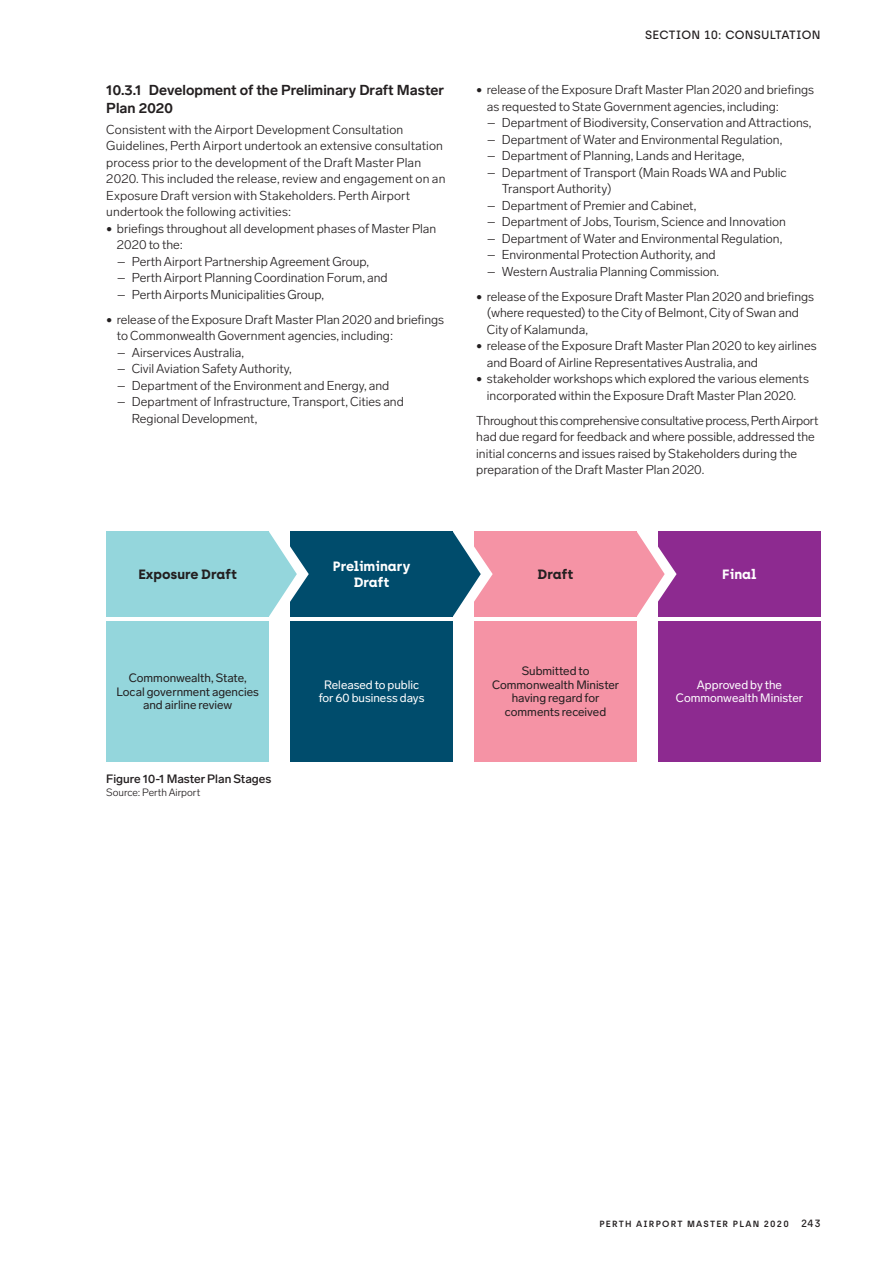
<style>
.page{position:relative;width:893px;height:1263px;background:#fff}
.page>*{position:absolute;margin:0;border:0;box-sizing:border-box;transform-origin:0 0}
.t1{font:700 14.25px/18px "Lab Grotesque";color:#231f20}
.t2{font:700 13.5px/16.2px "Archia";color:#fff;text-align:center}
.t3{font:700 13.5px "Archia";color:#231f20}
.t4{font:300 12.75px/16.5px "Lab Grotesque";color:#231f20}
.t5{font:12px/13.5px "Lab Grotesque";color:#231f20;text-align:center}
.t6{font:12px/13.5px "Lab Grotesque";color:#fff;text-align:center}
.t7{font:500 12px "Lab Grotesque";color:#231f20}
.t8{font:500 12px "Archia";letter-spacing:.02em;color:#231f20}
.t9{font:300 10.5px "Lab Grotesque";color:#231f20}
.t10{font:600 9px "Archia";letter-spacing:.13em;color:#231f20}
.s1{font-weight:500;font-size:10.5px}
</style>
<div class="page">
<div style="left:658px;top:531px;width:163px;height:86px;background:#8d2a90"></div>
<svg style="left:637px;top:532px;width:40px;height:84px"></svg>
<div style="left:474px;top:531px;width:163px;height:86px;background:#f593a5"></div>
<svg style="left:453px;top:532px;width:40px;height:84px"></svg>
<div style="left:290px;top:531px;width:163px;height:86px;background:#004c6c"></div>
<div style="left:107px;top:621px;width:162px;height:140px;background:#94d6dc"></div>
<div style="left:290px;top:621px;width:163px;height:140px;background:#004c6c"></div>
<div style="left:474px;top:621px;width:163px;height:140px;background:#f593a5"></div>
<div style="left:658px;top:621px;width:163px;height:140px;background:#8d2a90"></div>
<svg style="left:269px;top:532px;width:40px;height:84px"></svg>
<div style="left:107px;top:531px;width:162px;height:86px;background:#94d6dc"></div>
<p class="t1" style="left:106px;top:81px;width:339px">10.3.1 Development of the Preliminary Draft Master<br>Plan 2020</p>
<p class="t4" style="left:106px;top:121px;width:341px">Consistent with the Airport Development Consultation Guidelines, Perth Airport undertook an extensive consultation process prior to the development of the Draft Master Plan 2020. This included the release, review and engagement on an Exposure Draft version with Stakeholders. Perth Airport undertook the following activities:</p>
<p class="t4" style="left:117px;top:220px;width:321px;text-indent:-11px">• briefings throughout all development phases of Master Plan<br>2020 to the:</p>
<p class="t4" style="left:117px;top:253px;width:254px">– Perth Airport Partnership Agreement Group,</p>
<p class="t4" style="left:117px;top:270px;width:272px">– Perth Airport Planning Coordination Forum, and</p>
<p class="t4" style="left:117px;top:286px;width:209px">– Perth Airports Municipalities Group,</p>
<p class="t4" style="left:117px;top:311px;width:329px;text-indent:-11px">• release of the Exposure Draft Master Plan 2020 and briefings to Commonwealth Government agencies, including:</p>
<p class="t4" style="left:117px;top:344px;width:129px">– Airservices Australia,</p>
<p class="t4" style="left:117px;top:361px;width:176px">– Civil Aviation Safety Authority,</p>
<p class="t4" style="left:117px;top:377px;width:274px">– Department of the Environment and Energy, and</p>
<p class="t4" style="left:132px;top:394px;width:274px;text-indent:-15px">– Department of Infrastructure, Transport, Cities and<br>Regional Development,</p>
<p class="t8" style="left:645px;top:27px;width:33px">SECTION</p>
<p class="t8" style="left:704px;top:27px;width:31px">10: CONS</p>
<p class="t8" style="left:761px;top:27px;width:17px">ULTATION</p>
<p class="t4" style="left:487px;top:82px;width:329px;text-indent:-11px">• release of the Exposure Draft Master Plan 2020 and briefings as requested to State Government agencies, including:</p>
<p class="t4" style="left:487px;top:115px;width:326px">– Department of Biodiversity, Conservation and Attractions,</p>
<p class="t4" style="left:487px;top:131px;width:297px">– Department of Water and Environmental Regulation,</p>
<p class="t4" style="left:487px;top:148px;width:259px">– Department of Planning, Lands and Heritage,</p>
<p class="t4" style="left:502px;top:164px;width:286px;text-indent:-15px">– Department of Transport (Main Roads WA and Public<br>Transport Authority)</p>
<p class="t4" style="left:487px;top:197px;width:211px">– Department of Premier and Cabinet,</p>
<p class="t4" style="left:487px;top:214px;width:301px">– Department of Jobs, Tourism, Science and Innovation</p>
<p class="t4" style="left:487px;top:230px;width:297px">– Department of Water and Environmental Regulation,</p>
<p class="t4" style="left:487px;top:247px;width:230px">– Environmental Protection Authority, and</p>
<p class="t4" style="left:487px;top:263px;width:234px">– Western Australia Planning Commission.</p>
<p class="t4" style="left:487px;top:288px;width:329px;text-indent:-11px">• release of the Exposure Draft Master Plan 2020 and briefings (where requested) to the City of Belmont, City of Swan and<br>City of Kalamunda,</p>
<p class="t4" style="left:487px;top:338px;width:331px;text-indent:-11px">• release of the Exposure Draft Master Plan 2020 to key airlines and Board of Airline Representatives Australia, and</p>
<p class="t4" style="left:476px;top:371px;width:334px;text-align:center">• stakeholder workshops which explored the various elements incorporated within the Exposure Draft Master Plan 2020.</p>
<p class="t4" style="left:476px;top:412px;width:344px">Throughout this comprehensive consultative process, Perth Airport had due regard for feedback and where possible, addressed the initial concerns and issues raised by Stakeholders during the preparation of the Draft Master Plan 2020.</p>
<p class="t3" style="left:138px;top:566px;width:100px">Exposure Draft</p>
<p class="t2" style="left:333px;top:558px;width:79px">Preliminary<br>Draft</p>
<p class="t5" style="left:116px;top:671px;width:144px">Commonwealth, State,<br>Local government agencies and airline review</p>
<p class="t6" style="left:319px;top:678px;width:107px">Released to public for 60 business days</p>
<p class="t7" style="left:106px;top:771px;width:167px">Figure 10-1 Master Plan Stages</p>
<p class="t9" style="left:106px;top:786px;width:95px">Source: Perth Airport</p>
<p class="t3" style="left:538px;top:566px;width:37px">Draft</p>
<p class="t2" style="left:722px;top:566px;width:36px">Final</p>
<p class="t5" style="left:492px;top:664px;width:129px">Submitted to<br>Commonwealth Minister having regard for comments received</p>
<p class="t6" style="left:676px;top:678px;width:129px">Approved by the<br>Commonwealth Minister</p>
<p class="t10" style="left:599px;top:1218px;width:223px">PERTH AIRPORT MASTER PLAN 2020 <span class="s1">243</span></p>
</div>
